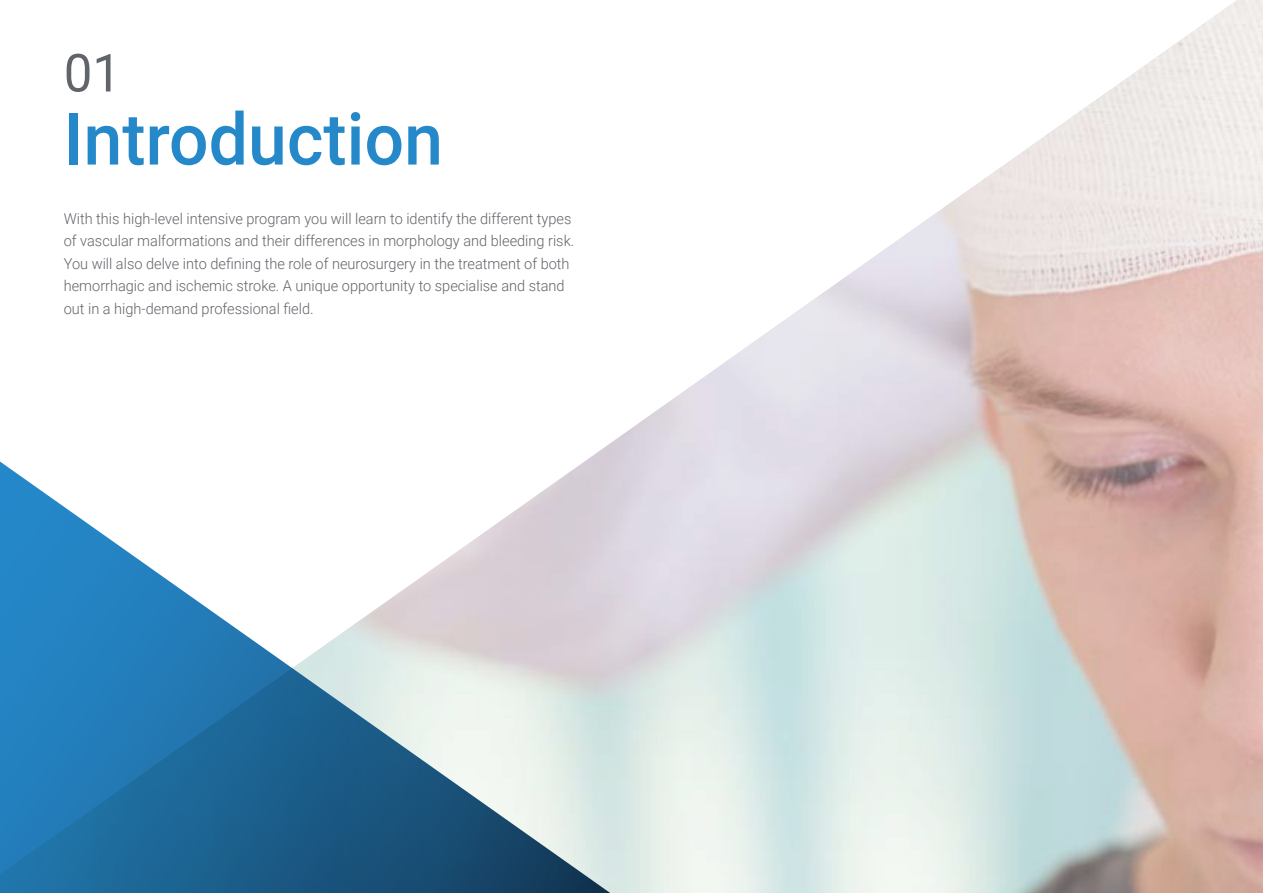
<style>
.page{position:relative;width:1263px;height:893px;background:#fff}
.page>*{position:absolute;margin:0;border:0;box-sizing:border-box;transform-origin:0 0}
.t1{font:500 72px "Roboto";color:#2488c9}
.t2{font:52.5px "Roboto";color:#61646a}
.t3{font:300 15px/22.5px "Roboto";color:#61646a}
</style>
<div class="page">
<img style="left:607px;top:0;width:656px;height:893px">
<svg style="left:0;top:446px;width:640px;height:447px"></svg>
<h2 class="t2" style="left:64px;top:36px;width:59px">01</h2>
<h1 class="t1" style="left:64px;top:89px;width:381px">Introduction</h1>
<p class="t3" style="left:64px;top:207px;width:512px">With this high-level intensive program you will learn to identify the different types of vascular malformations and their differences in morphology and bleeding risk.<br>You will also delve into defining the role of neurosurgery in the treatment of both hemorrhagic and ischemic stroke. A unique opportunity to specialise and stand out in a high-demand professional field.</p>
</div>
